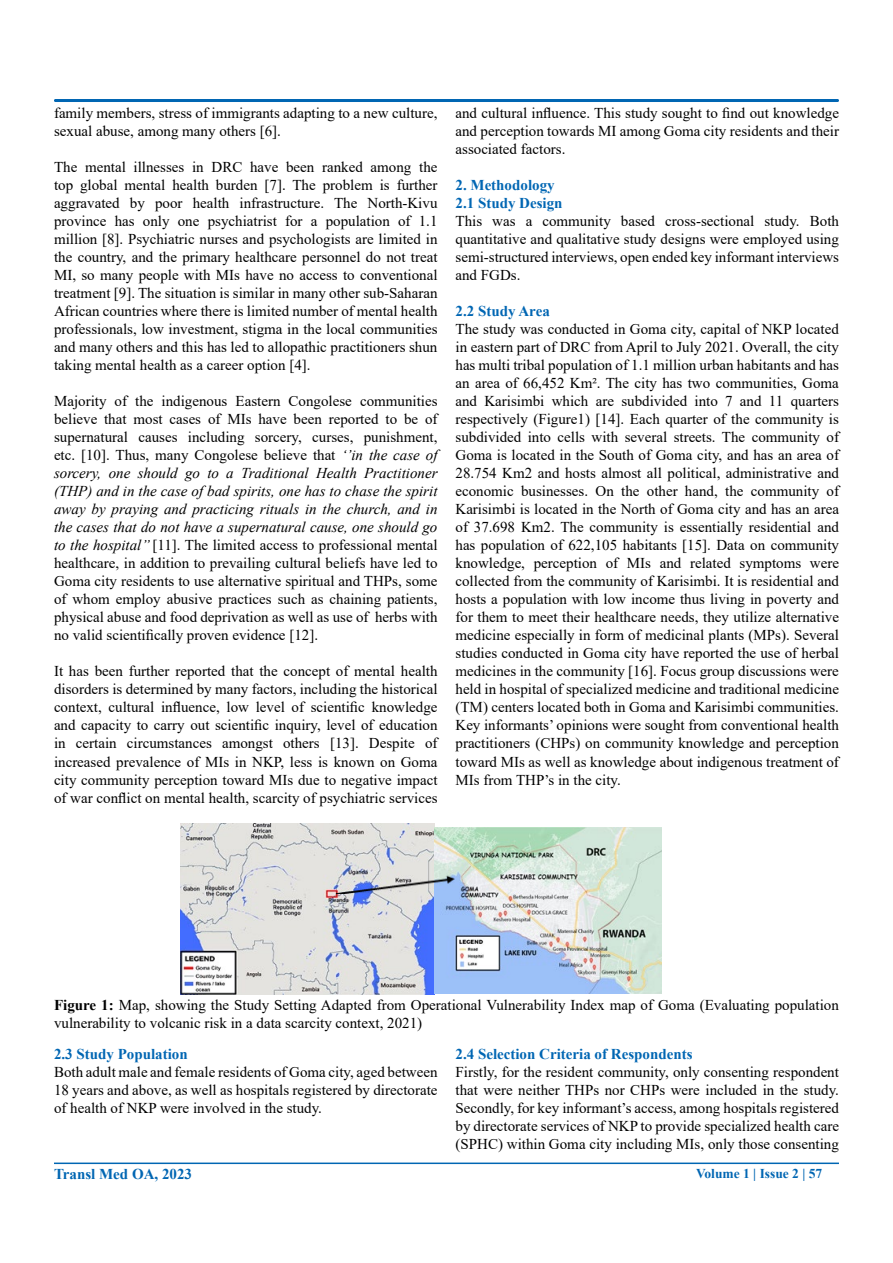
<style>
.page{position:relative;width:893px;height:1263px;background:#fff}
.page>*{position:absolute;margin:0;border:0;box-sizing:border-box;transform-origin:0 0}
.t1{font:15px/18px "Times New Roman";color:#000;text-align:justify}
.t2{font:700 15px/18px "Times New Roman";color:#0066b3}
.t3{font:700 13.5px "Times New Roman";color:#0066b3}
.s1{font-style:italic}
.s2{font-weight:700}
</style>
<div class="page">
<div style="left:54px;top:99px;width:785px;height:3px;border:2px solid #0066b3"></div>
<hr style="left:54px;top:1162px;width:785px;height:2px;background:#0066b3">
<img style="left:180px;top:824px;width:255px;height:170px">
<img style="left:435px;top:827px;width:227px;height:167px">
<img style="left:336px;top:870px;width:125px;height:23px">
<p class="t1" style="left:54px;top:104px;width:385px">family members, stress of immigrants adapting to a new culture, sexual abuse, among many others [6].</p>
<p class="t1" style="left:54px;top:158px;width:385px">The mental illnesses in DRC have been ranked among the top global mental health burden [7]. The problem is further aggravated by poor health infrastructure. The North-Kivu province has only one psychiatrist for a population of 1.1 million [8]. Psychiatric nurses and psychologists are limited in the country, and the primary healthcare personnel do not treat MI, so many people with MIs have no access to conventional treatment [9]. The situation is similar in many other sub-Saharan African countries where there is limited number of mental health professionals, low investment, stigma in the local communities and many others and this has led to allopathic practitioners shun taking mental health as a career option [4].</p>
<p class="t1" style="left:54px;top:392px;width:385px">Majority of the indigenous Eastern Congolese communities believe that most cases of MIs have been reported to be of supernatural causes including sorcery, curses, punishment, etc. [10]. Thus, many Congolese believe that <span class="s1">‘’in the case of sorcery, one should go to a Traditional Health Practitioner (THP) and in the case of bad spirits, one has to chase the spirit away by praying and practicing rituals in the church, and in the cases that do not have a supernatural cause, one should go to the hospital’’</span> [11]. The limited access to professional mental healthcare, in addition to prevailing cultural beliefs have led to Goma city residents to use alternative spiritual and THPs, some of whom employ abusive practices such as chaining patients, physical abuse and food deprivation as well as use of herbs with no valid scientifically proven evidence [12].</p>
<p class="t1" style="left:54px;top:662px;width:385px">It has been further reported that the concept of mental health disorders is determined by many factors, including the historical context, cultural influence, low level of scientific knowledge and capacity to carry out scientific inquiry, level of education in certain circumstances amongst others [13]. Despite of increased prevalence of MIs in NKP, less is known on Goma city community perception toward MIs due to negative impact of war conflict on mental health, scarcity of psychiatric services</p>
<p class="t1" style="left:455px;top:104px;width:385px">and cultural influence. This study sought to find out knowledge and perception towards MI among Goma city residents and their associated factors.</p>
<p class="t2" style="left:455px;top:176px;width:109px">2. Methodology<br>2.1 Study Design</p>
<p class="t1" style="left:455px;top:212px;width:385px">This was a community based cross-sectional study. Both quantitative and qualitative study designs were employed using semi-structured interviews, open ended key informant interviews and FGDs.</p>
<p class="t2" style="left:455px;top:302px;width:96px">2.2 Study Area</p>
<p class="t1" style="left:455px;top:320px;width:385px">The study was conducted in Goma city, capital of NKP located in eastern part of DRC from April to July 2021. Overall, the city has multi tribal population of 1.1 million urban habitants and has an area of 66,452 Km². The city has two communities, Goma and Karisimbi which are subdivided into 7 and 11 quarters respectively (Figure1) [14]. Each quarter of the community is subdivided into cells with several streets. The community of Goma is located in the South of Goma city, and has an area of 28.754 Km2 and hosts almost all political, administrative and economic businesses. On the other hand, the community of Karisimbi is located in the North of Goma city and has an area of 37.698 Km2. The community is essentially residential and has population of 622,105 habitants [15]. Data on community knowledge, perception of MIs and related symptoms were collected from the community of Karisimbi. It is residential and hosts a population with low income thus living in poverty and for them to meet their healthcare needs, they utilize alternative medicine especially in form of medicinal plants (MPs). Several studies conducted in Goma city have reported the use of herbal medicines in the community [16]. Focus group discussions were held in hospital of specialized medicine and traditional medicine (TM) centers located both in Goma and Karisimbi communities.<br>Key informants’ opinions were sought from conventional health practitioners (CHPs) on community knowledge and perception toward MIs as well as knowledge about indigenous treatment of MIs from THP’s in the city.</p>
<p class="t1" style="left:54px;top:995px;width:786px"><span class="s2">Figure 1:</span> Map, showing the Study Setting Adapted from Operational Vulnerability Index map of Goma (Evaluating population vulnerability to volcanic risk in a data scarcity context, 2021)</p>
<p class="t2" style="left:54px;top:1044px;width:135px">2.3 Study Population</p>
<p class="t1" style="left:54px;top:1062px;width:385px">Both adult male and female residents of Goma city, aged between 18 years and above, as well as hospitals registered by directorate of health of NKP were involved in the study.</p>
<p class="t2" style="left:455px;top:1044px;width:239px">2.4 Selection Criteria of Respondents</p>
<p class="t1" style="left:455px;top:1062px;width:385px">Firstly, for the resident community, only consenting respondent that were neither THPs nor CHPs were included in the study.<br>Secondly, for key informant’s access, among hospitals registered by directorate services of NKP to provide specialized health care (SPHC) within Goma city including MIs, only those consenting</p>
<p class="t2" style="left:54px;top:1164px;width:140px">Transl Med OA, 2023</p>
<p class="t3" style="left:696px;top:1163px;width:128px">Volume 1 | Issue 2 | 57</p>
</div>
